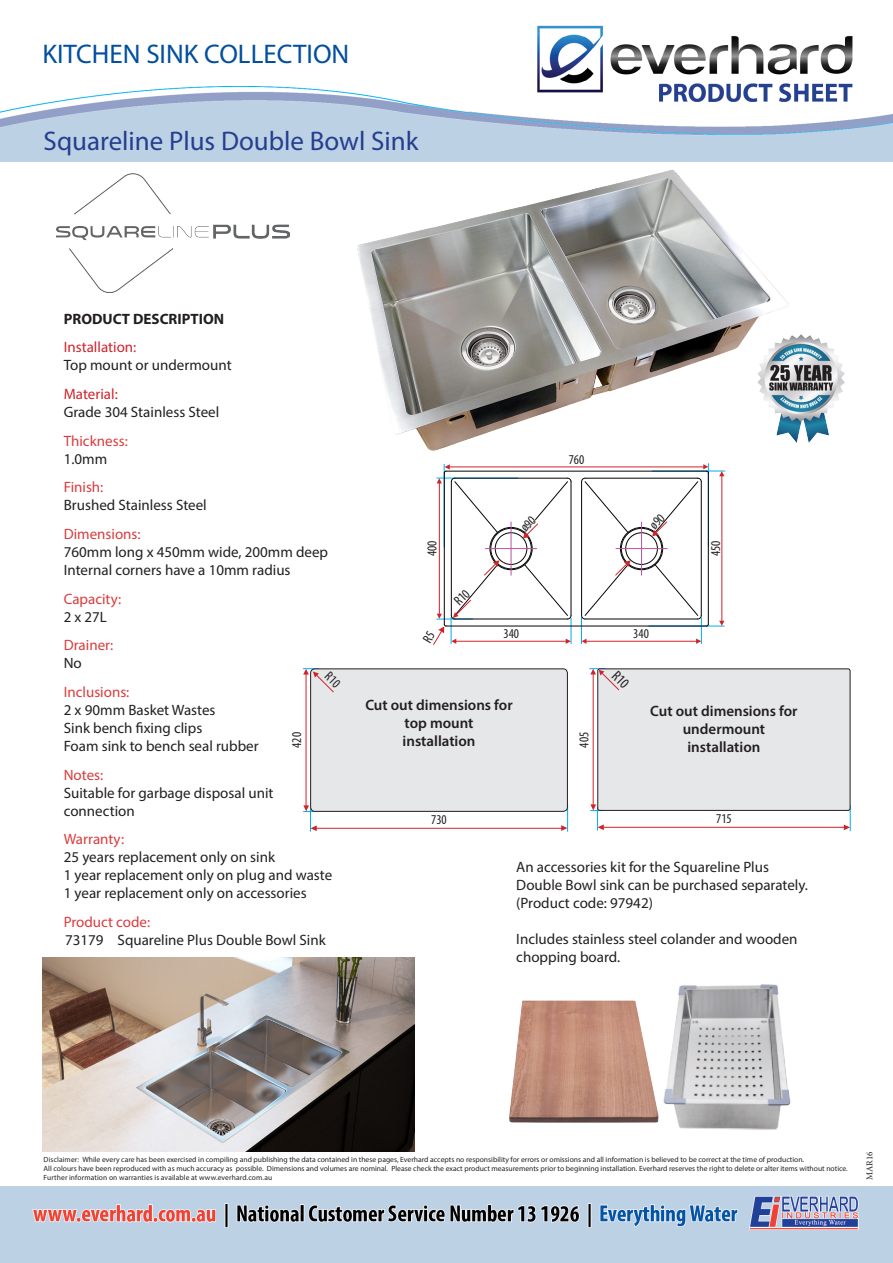
<style>
.page{position:relative;width:893px;height:1263px;background:#fff}
.page>*{position:absolute;margin:0;border:0;box-sizing:border-box;transform-origin:0 0}
.t1{font:27px "Myriad Pro";color:#253f8e}
.t2{font:27px "Myriad Pro";color:#004f9e}
.t3{font:15px/18px "Myriad Pro";color:#231f20}
.t4{font:600 15px/18px "Myriad Pro";color:#231f20;text-align:center}
.t5{font:15px/18px "Myriad Pro";color:#db3b3d}
.t6{font:700 15px "Myriad Pro";color:#231f20}
.t7{font:condensed 13.5px "Myriad Pro";color:#231f20}
.t8{font:9px "Minion Pro";color:#231f20}
.t9{font:7.5px/9px "Myriad Pro";color:#231f20}
.s1{color:#d1232a}
.s2{color:#231f20}
.s3{color:#db3b3d}
</style>
<div class="page">
<img style="left:0;top:25px;width:893px;height:137px">
<img style="left:0;top:1186px;width:893px;height:77px">
<img style="left:57px;top:173px;width:233px;height:120px">
<img style="left:43px;top:958px;width:372px;height:193px">
<hr style="left:436px;top:478px;width:82px;height:1px;background:#00aeef">
<hr style="left:446px;top:466px;width:259px;height:1px;background:#d1232a">
<hr style="left:439px;top:481px;width:1px;height:136px;background:#d1232a">
<hr style="left:586px;top:641px;width:112px;height:1px;background:#d1232a">
<hr style="left:652px;top:471px;width:73px;height:1px;background:#00aeef">
<hr style="left:648px;top:626px;width:76px;height:1px;background:#00aeef">
<svg style="left:719px;top:621px;width:5px;height:5px"></svg>
<hr style="left:721px;top:473px;width:1px;height:149px;background:#d1232a">
<svg style="left:719px;top:471px;width:5px;height:5px"></svg>
<hr style="left:456px;top:641px;width:112px;height:1px;background:#d1232a">
<hr style="left:446px;top:471px;width:260px;height:1px;background:#050504">
<hr style="left:585px;top:478px;width:113px;height:1px;background:#050504">
<hr style="left:708px;top:473px;width:1px;height:151px;background:#050504">
<hr style="left:701px;top:482px;width:1px;height:133px;background:#050504">
<hr style="left:581px;top:482px;width:1px;height:133px;background:#050504">
<hr style="left:446px;top:626px;width:260px;height:1px;background:#050504">
<hr style="left:585px;top:619px;width:113px;height:1px;background:#050504">
<hr style="left:444px;top:473px;width:1px;height:151px;background:#050504">
<hr style="left:451px;top:482px;width:1px;height:133px;background:#050504">
<hr style="left:571px;top:482px;width:1px;height:133px;background:#050504">
<hr style="left:455px;top:619px;width:112px;height:1px;background:#050504">
<hr style="left:455px;top:478px;width:112px;height:1px;background:#050504">
<div style="left:490px;top:528px;width:42px;height:41px;border:1px solid #050504;border-radius:50%"></div>
<div style="left:490px;top:527px;width:42px;height:43px;border:1px solid #050504;border-radius:50%"></div>
<div style="left:495px;top:532px;width:32px;height:33px;border:1px solid #050504;border-radius:50%"></div>
<svg style="left:437px;top:464px;width:61px;height:69px"></svg>
<svg style="left:524px;top:564px;width:48px;height:80px"></svg>
<div style="left:621px;top:528px;width:41px;height:41px;border:1px solid #050504;border-radius:50%"></div>
<div style="left:620px;top:527px;width:43px;height:43px;border:1px solid #050504;border-radius:50%"></div>
<div style="left:625px;top:532px;width:33px;height:33px;border:1px solid #050504;border-radius:50%"></div>
<svg style="left:654px;top:564px;width:55px;height:80px"></svg>
<svg style="left:581px;top:477px;width:48px;height:56px"></svg>
<hr style="left:485px;top:548px;width:52px;height:1px;background:#b9529f">
<hr style="left:511px;top:522px;width:1px;height:53px;background:#b9529f">
<hr style="left:616px;top:548px;width:51px;height:1px;background:#b9529f">
<hr style="left:641px;top:522px;width:1px;height:53px;background:#b9529f">
<svg style="left:581px;top:560px;width:50px;height:84px"></svg>
<img style="left:509px;top:1000px;width:150px;height:123px">
<img style="left:663px;top:984px;width:128px;height:146px">
<hr style="left:306px;top:672px;width:1px;height:135px;background:#d1232a">
<hr style="left:315px;top:828px;width:251px;height:1px;background:#d1232a">
<svg style="left:561px;top:810px;width:7px;height:22px"></svg>
<svg style="left:303px;top:805px;width:14px;height:26px"></svg>
<div style="left:311px;top:669px;width:256px;height:142px;background:#e6e7e9;border-radius:4px"></div>
<div style="left:310px;top:668px;width:258px;height:144px;border:1px solid #231f20;border-radius:4px"></div>
<hr style="left:593px;top:673px;width:1px;height:132px;background:#d1232a">
<hr style="left:602px;top:827px;width:246px;height:1px;background:#d1232a">
<svg style="left:844px;top:805px;width:7px;height:26px"></svg>
<svg style="left:590px;top:804px;width:15px;height:26px"></svg>
<div style="left:598px;top:669px;width:252px;height:141px;background:#e6e7e9;border-radius:2px"></div>
<div style="left:597px;top:668px;width:253px;height:143px;border:1px solid #231f20;border-radius:2px"></div>
<img style="left:796px;top:334px;width:49px;height:109px">
<img style="left:333px;top:161px;width:463px;height:303px">
<svg style="left:521px;top:477px;width:51px;height:62px"></svg>
<svg style="left:650px;top:464px;width:59px;height:72px"></svg>
<svg style="left:433px;top:560px;width:72px;height:85px"></svg>
<svg style="left:303px;top:668px;width:38px;height:25px"></svg>
<svg style="left:589px;top:668px;width:41px;height:23px"></svg>
<h1 class="t2" style="left:43px;top:37px;width:308px">KITCHEN SINK COLLECTION</h1>
<p class="t1" style="left:44px;top:125px;width:376px">Squareline Plus Double Bowl Sink</p>
<p class="t6" style="left:64px;top:309px;width:162px">PRODUCT DESCRIPTION</p>
<p class="t3" style="left:64px;top:338px;width:169px"><span class="s1">Installation:<br></span>Top mount or undermount</p>
<p class="t3" style="left:64px;top:385px;width:157px"><span class="s1">Material:<br></span>Grade 304 Stainless Steel</p>
<p class="t5" style="left:64px;top:431px;width:66px">Thickness:<br><span class="s2">1.0mm</span></p>
<p class="t3" style="left:64px;top:478px;width:145px"><span class="s3">Finish:<br></span>Brushed Stainless Steel</p>
<p class="t3" style="left:64px;top:525px;width:266px"><span class="s3">Dimensions:<br></span>760mm long x 450mm wide, 200mm deep<br>Internal corners have a 10mm radius</p>
<p class="t5" style="left:64px;top:589px;width:59px">Capacity:<br><span class="s2">2 x 27L</span></p>
<p class="t5" style="left:64px;top:636px;width:51px">Drainer:<br><span class="s2">No</span></p>
<p class="t3" style="left:64px;top:683px;width:196px"><span class="s3">Inclusions:<br></span>2 x 90mm Basket Wastes<br>Sink bench fixing clips<br>Foam sink to bench seal rubber</p>
<p class="t3" style="left:64px;top:765px;width:211px"><span class="s3">Notes:<br></span>Suitable for garbage disposal unit connection</p>
<p class="t3" style="left:64px;top:830px;width:270px"><span class="s3">Warranty:<br></span>25 years replacement only on sink<br>1 year replacement only on plug and waste<br>1 year replacement only on accessories</p>
<p class="t5" style="left:64px;top:912px;width:88px">Product code:</p>
<p class="t3" style="left:65px;top:930px;width:262px">73179 Squareline Plus Double Bowl Sink</p>
<p class="t7" style="left:289px;top:748px;width:17px;rotate:-90deg">420</p>
<p class="t7" style="left:569px;top:451px;width:17px">760</p>
<p class="t7" style="left:424px;top:556px;width:17px;rotate:-90deg">400</p>
<p class="t7" style="left:707px;top:556px;width:17px;rotate:-90deg">450</p>
<p class="t7" style="left:503px;top:625px;width:17px">340</p>
<p class="t7" style="left:633px;top:625px;width:17px">340</p>
<p class="t4" style="left:365px;top:695px;width:149px">Cut out dimensions for top mount<br>installation</p>
<p class="t7" style="left:576px;top:748px;width:17px;rotate:-90deg">405</p>
<p class="t4" style="left:650px;top:702px;width:149px">Cut out dimensions for undermount installation</p>
<p class="t7" style="left:431px;top:811px;width:17px">730</p>
<p class="t7" style="left:716px;top:810px;width:17px">715</p>
<p class="t3" style="left:516px;top:858px;width:293px">An accessories kit for the Squareline Plus<br>Double Bowl sink can be purchased separately. (Product code: 97942)</p>
<p class="t3" style="left:516px;top:930px;width:283px">Includes stainless steel colander and wooden chopping board.</p>
<p class="t9" style="left:44px;top:1155px;width:806px">Disclaimer: While every care has been exercised in compiling and publishing the data contained in these pages, Everhard accepts no responsibility for errors or omissions and all information is believed to be correct at the time of production.<br>All colours have been reproduced with as much accuracy as possible. Dimensions and volumes are nominal. Please check the exact product measurements prior to beginning installation. Everhard reserves the right to delete or alter items without notice.<br>Further information on warranties is available at www.everhard.com.au</p>
<p class="t8" style="left:864px;top:1180px;width:30px;rotate:-90deg">MAR16</p>
</div>
